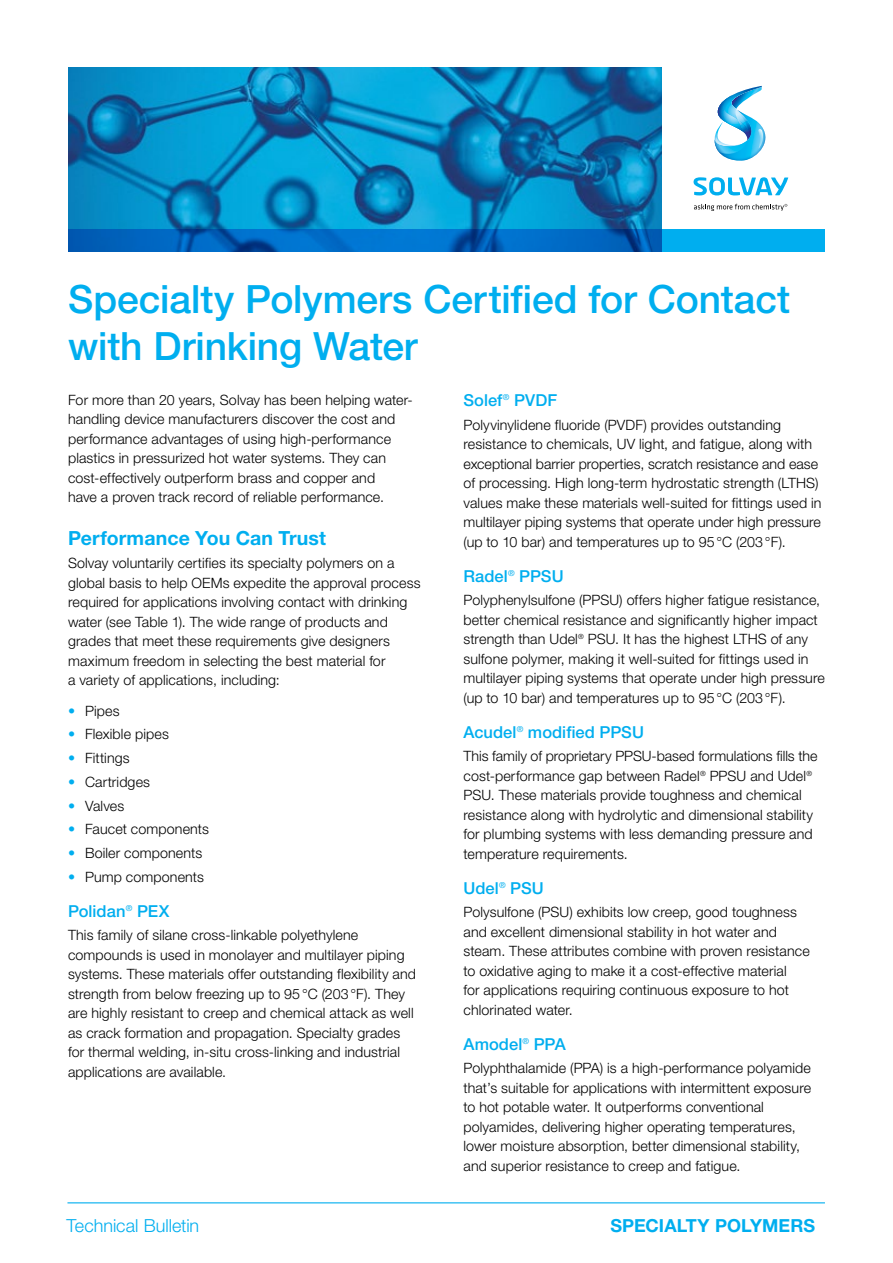
<style>
.page{position:relative;width:893px;height:1263px;background:#fff}
.page>*{position:absolute;margin:0;border:0;box-sizing:border-box;transform-origin:0 0}
.t1{font:500 39px/46.8px "Helvetica Neue LT Std";letter-spacing:-.005em;color:#00aeef}
.t2{font:700 19.5px "Helvetica Neue LT Std";letter-spacing:.005em;color:#00aeef}
.t3{font:300 18px "Helvetica Neue LT Std";color:#00aeef}
.t4{font:700 18px "Helvetica Neue LT Std";letter-spacing:.005em;color:#00aeef}
.t5{font:500 16.5px "Helvetica Neue LT Std";letter-spacing:.005em;color:#00aeef}
.t6{font:300 14.25px/19.5px "Helvetica Neue LT Std";letter-spacing:.01em;color:#000}
.s1{color:#00aeef}
</style>
<div class="page">
<img style="left:68px;top:68px;width:593px;height:161px">
<svg style="left:68px;top:229px;width:757px;height:22px;background:#0074c8"></svg>
<svg style="left:693px;top:177px;width:95px;height:18px"></svg>
<svg style="left:714px;top:86px;width:52px;height:75px"></svg>
<svg style="left:694px;top:204px;width:93px;height:7px"></svg>
<hr style="left:67px;top:1202px;width:758px;height:1px;background:#00aeef">
<h1 class="t1" style="left:68px;top:275px;width:723px">Specialty Polymers Certified for Contact with Drinking Water</h1>
<p class="t6" style="left:68px;top:389px;width:346px">For more than 20 years, Solvay has been helping water&shy;handling device manufacturers discover the cost and performance advantages of using high-performance plastics in pressurized hot water systems. They can cost-effectively outperform brass and copper and<br>have a proven track record of reliable performance.</p>
<h2 class="t2" style="left:68px;top:526px;width:260px">Performance You Can Trust</h2>
<p class="t6" style="left:68px;top:553px;width:354px">Solvay voluntarily certifies its specialty polymers on a global basis to help OEMs expedite the approval process required for applications involving contact with drinking water (see Table 1). The wide range of products and grades that meet these requirements give designers maximum freedom in selecting the best material for<br>a variety of applications, including:</p>
<p class="t6" style="left:68px;top:700px;width:53px"><span class="s1">•</span> Pipes</p>
<p class="t6" style="left:68px;top:724px;width:102px"><span class="s1">•</span> Flexible pipes</p>
<p class="t6" style="left:68px;top:748px;width:63px"><span class="s1">•</span> Fittings</p>
<p class="t6" style="left:68px;top:772px;width:84px"><span class="s1">•</span> Cartridges</p>
<p class="t6" style="left:68px;top:795px;width:58px"><span class="s1">•</span> Valves</p>
<p class="t6" style="left:68px;top:819px;width:142px"><span class="s1">•</span> Faucet components</p>
<p class="t6" style="left:68px;top:843px;width:136px"><span class="s1">•</span> Boiler components</p>
<p class="t6" style="left:68px;top:867px;width:137px"><span class="s1">•</span> Pump components</p>
<p class="t5" style="left:68px;top:901px;width:103px">Polidan<sup>®</sup> PEX</p>
<p class="t6" style="left:68px;top:925px;width:350px">This family of silane cross-linkable polyethylene compounds is used in monolayer and multilayer piping systems. These materials offer outstanding flexibility and strength from below freezing up to 95°C (203°F). They are highly resistant to creep and chemical attack as well as crack formation and propagation. Specialty grades for thermal welding, in-situ cross-linking and industrial applications are available.</p>
<p class="t5" style="left:463px;top:390px;width:95px">Solef<sup>®</sup> PVDF</p>
<p class="t6" style="left:463px;top:415px;width:359px">Polyvinylidene fluoride (PVDF) provides outstanding resistance to chemicals, UV light, and fatigue, along with exceptional barrier properties, scratch resistance and ease of processing. High long-term hydrostatic strength (LTHS) values make these materials well-suited for fittings used in multilayer piping systems that operate under high pressure (up to 10 bar) and temperatures up to 95°C (203°F).</p>
<p class="t5" style="left:463px;top:566px;width:102px">Radel<sup>®</sup> PPSU</p>
<p class="t6" style="left:463px;top:590px;width:363px">Polyphenylsulfone (PPSU) offers higher fatigue resistance, better chemical resistance and significantly higher impact strength than Udel<sup>®</sup> PSU. It has the highest LTHS of any sulfone polymer, making it well-suited for fittings used in multilayer piping systems that operate under high pressure (up to 10 bar) and temperatures up to 95°C (203°F).</p>
<p class="t5" style="left:463px;top:722px;width:182px">Acudel<sup>®</sup> modified PPSU</p>
<p class="t6" style="left:463px;top:746px;width:356px">This family of proprietary PPSU-based formulations fills the cost-performance gap between Radel<sup>®</sup> PPSU and Udel<sup>® </sup>PSU. These materials provide toughness and chemical resistance along with hydrolytic and dimensional stability for plumbing systems with less demanding pressure and temperature requirements.</p>
<p class="t5" style="left:463px;top:878px;width:82px">Udel<sup>®</sup> PSU</p>
<p class="t6" style="left:463px;top:902px;width:348px">Polysulfone (PSU) exhibits low creep, good toughness and excellent dimensional stability in hot water and steam. These attributes combine with proven resistance to oxidative aging to make it a cost-effective material<br>for applications requiring continuous exposure to hot chlorinated water.</p>
<p class="t5" style="left:463px;top:1034px;width:104px">Amodel<sup>®</sup> PPA</p>
<p class="t6" style="left:463px;top:1058px;width:349px">Polyphthalamide (PPA) is a high-performance polyamide that’s suitable for applications with intermittent exposure to hot potable water. It outperforms conventional polyamides, delivering higher operating temperatures, lower moisture absorption, better dimensional stability, and superior resistance to creep and fatigue.</p>
<p class="t3" style="left:67px;top:1215px;width:134px">Technical Bulletin</p>
<p class="t4" style="left:610px;top:1214px;width:206px">SPECIALTY POLYMERS</p>
</div>
